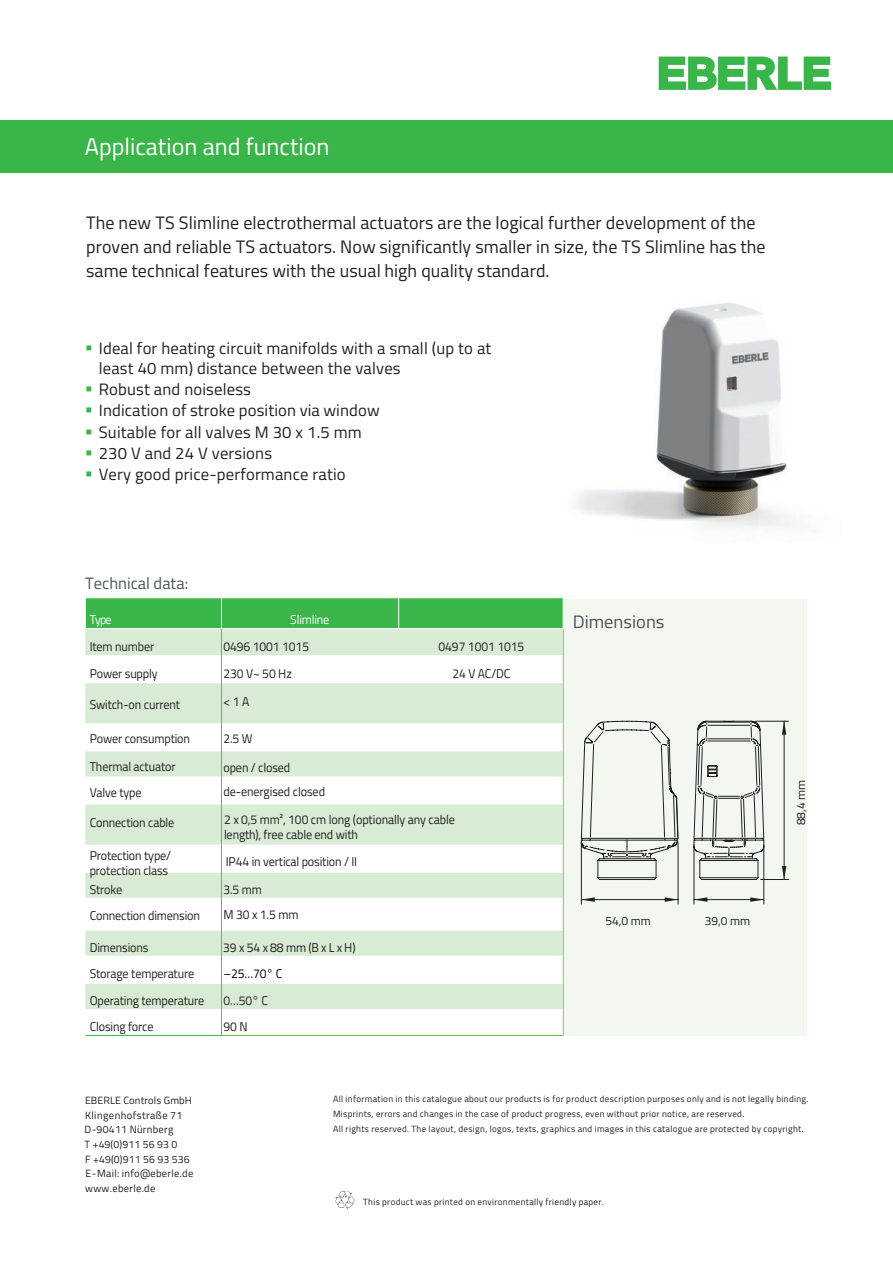
<style>
.page{position:relative;width:893px;height:1263px;background:#fff}
.page>*{position:absolute;margin:0;border:0;box-sizing:border-box;transform-origin:0 0}
.t1{font:24.15px "Titillium Web";color:#fff}
.t2{font:18px/24px "Titillium Web";letter-spacing:.005em;color:#231f20}
.t3{font:18px "Titillium Web";color:#4d545a}
.t4{font:16.5px/20px "Titillium Web";letter-spacing:.01em;color:#231f20}
.t5{font:16.5px "Titillium Web";color:#4d545a}
.t6{font:12.75px/15px "Titillium Web";letter-spacing:-.01em;color:#231f20;scale:.95 1}
.t7{font:12.75px "Titillium Web";letter-spacing:-.005em;color:#231f20;scale:.95 1}
.t8{font:12.75px "Titillium Web";letter-spacing:-.015em;color:#fff;scale:.95 1}
.t9{font:12.75px "Titillium Web";color:#000;scale:.95 1}
.t10{font:12px "Titillium Web";color:#231f20}
.t11{font:10.5px/14.7px "Titillium Web";letter-spacing:.025em;color:#231f20}
.t12{font:9px/15px "Titillium Web";letter-spacing:.035em;color:#231f20}
.s1{color:#3ab54a}
.s2{font-style:inherit}
</style>
<div class="page">
<svg style="left:85px;top:682px;width:477px;height:327px;fill:#d8ebd4"></svg>
<hr style="left:85px;top:1035px;width:136px;height:1px;background:#3ab54a">
<hr style="left:221px;top:682px;width:1px;height:41px;background:#60bb46">
<svg style="left:221px;top:723px;width:1px;height:80px"></svg>
<hr style="left:221px;top:803px;width:1px;height:42px;background:#60bb46">
<svg style="left:221px;top:845px;width:1px;height:53px"></svg>
<hr style="left:221px;top:898px;width:1px;height:31px;background:#60bb46">
<svg style="left:221px;top:929px;width:1px;height:106px"></svg>
<hr style="left:221px;top:1035px;width:178px;height:1px;background:#60bb46">
<hr style="left:399px;top:1035px;width:165px;height:1px;background:#60bb46">
<svg style="left:85px;top:597px;width:479px;height:85px"></svg>
<div style="left:562px;top:599px;width:245px;height:436px;background:#f2f8ef"></div>
<img style="left:335px;top:1191px;width:20px;height:19px">
<img style="left:574px;top:302px;width:217px;height:227px">
<div style="left:0;top:120px;width:893px;height:52px;background:#3ab54a"></div>
<svg style="left:659px;top:57px;width:172px;height:33px"></svg>
<svg style="left:581px;top:721px;width:98px;height:159px"></svg>
<hr style="left:581px;top:843px;width:1px;height:61px;background:#231f20">
<hr style="left:678px;top:843px;width:1px;height:61px;background:#231f20">
<hr style="left:581px;top:899px;width:97px;height:1px;background:#231f20">
<hr style="left:763px;top:844px;width:1px;height:60px;background:#231f20">
<hr style="left:694px;top:844px;width:1px;height:60px;background:#231f20">
<hr style="left:694px;top:899px;width:70px;height:1px;background:#231f20">
<svg style="left:581px;top:897px;width:14px;height:5px"></svg>
<svg style="left:665px;top:897px;width:13px;height:5px"></svg>
<svg style="left:750px;top:897px;width:14px;height:5px"></svg>
<svg style="left:694px;top:897px;width:13px;height:5px"></svg>
<svg style="left:694px;top:721px;width:95px;height:159px"></svg>
<h1 class="t1" style="left:85px;top:129px;width:246px">Application and function</h1>
<p class="t2" style="left:86px;top:210px;width:681px">The new TS Slimline electrothermal actuators are the logical further development of the proven and reliable TS actuators. Now significantly smaller in size, the TS Slimline has the same technical features with the usual high quality standard.</p>
<p class="t4" style="left:99px;top:338px;width:394px;text-indent:-14px"><span class="s1">▪</span> Ideal for heating circuit manifolds with a small (up to at least 40 mm) distance between the valves</p>
<p class="t4" style="left:85px;top:379px;width:167px"><span class="s1">▪</span> Robust and noiseless</p>
<p class="t4" style="left:85px;top:400px;width:296px"><span class="s1">▪</span> Indication of stroke position via window</p>
<p class="t4" style="left:85px;top:421px;width:278px"><span class="s1">▪</span> Suitable for all valves M 30 x 1.5 mm</p>
<p class="t4" style="left:85px;top:442px;width:188px"><span class="s1">▪</span> 230 V and 24 V versions</p>
<p class="t4" style="left:85px;top:463px;width:262px"><span class="s1">▪</span> Very good price-performance ratio</p>
<p class="t5" style="left:85px;top:571px;width:105px">Technical data:</p>
<p class="t8" style="left:90px;top:611px;width:25px">Type</p>
<p class="t8" style="left:290px;top:611px;width:43px">Slimline</p>
<p class="t6" style="left:90px;top:638px;width:70px">Item number</p>
<p class="t6" style="left:223px;top:638px;width:92px">0496 1001 1015</p>
<p class="t6" style="left:439px;top:638px;width:92px">0497 1001 1015</p>
<p class="t6" style="left:90px;top:665px;width:73px">Power supply</p>
<p class="t6" style="left:223px;top:665px;width:74px">230 V~ 50 Hz</p>
<p class="t6" style="left:452px;top:665px;width:63px">24 V AC/DC</p>
<p class="t6" style="left:90px;top:696px;width:97px">Switch-on current</p>
<p class="t6" style="left:223px;top:693px;width:29px">&lt; 1 A</p>
<p class="t6" style="left:90px;top:730px;width:107px">Power consumption</p>
<p class="t6" style="left:223px;top:730px;width:32px">2.5 W</p>
<p class="t6" style="left:90px;top:758px;width:92px">Thermal actuator</p>
<p class="t6" style="left:223px;top:760px;width:72px">open / closed</p>
<p class="t6" style="left:90px;top:785px;width:56px">Valve type</p>
<p class="t6" style="left:90px;top:814px;width:91px">Connection cable</p>
<p class="t6" style="left:224px;top:811px;width:244px">2 x 0,5 mm<span class="s2">²</span>, 100 cm long (optionally any cable length), free cable end with</p>
<p class="t7" style="left:223px;top:782px;width:108px">de-energised closed</p>
<p class="t6" style="left:90px;top:847px;width:87px">Protection type/ protection class</p>
<p class="t6" style="left:226px;top:853px;width:140px">IP44 in vertical position / II</p>
<p class="t6" style="left:90px;top:881px;width:36px">Stroke</p>
<p class="t6" style="left:223px;top:881px;width:42px">3.5 mm</p>
<p class="t6" style="left:90px;top:907px;width:118px">Connection dimension</p>
<p class="t6" style="left:223px;top:906px;width:81px">M 30 x 1.5 mm</p>
<p class="t6" style="left:90px;top:939px;width:63px">Dimensions</p>
<p class="t7" style="left:223px;top:938px;width:141px">39 x 54 x 88 mm (B x L x H)</p>
<p class="t6" style="left:90px;top:965px;width:111px">Storage temperature</p>
<p class="t9" style="left:223px;top:964px;width:63px">–25…70° C</p>
<p class="t6" style="left:90px;top:992px;width:122px">Operating temperature</p>
<p class="t6" style="left:223px;top:992px;width:48px">0…50° C</p>
<p class="t6" style="left:90px;top:1019px;width:69px">Closing force</p>
<p class="t6" style="left:223px;top:1019px;width:27px">90 N</p>
<h2 class="t3" style="left:573px;top:608px;width:93px">Dimensions</h2>
<p class="t10" style="left:605px;top:912px;width:47px">54,0 mm</p>
<p class="t10" style="left:705px;top:912px;width:47px">39,0 mm</p>
<p class="t10" style="left:792px;top:825px;width:47px;rotate:-90deg">88,4 mm</p>
<p class="t11" style="left:85px;top:1092px;width:110px">EBERLE Controls GmbH<br>Klingenhofstraße 71<br>D-90411 Nürnberg<br>T +49(0)911 56 93 0<br>F +49(0)911 56 93 536<br>E-Mail: info@eberle.de www.eberle.de</p>
<p class="t12" style="left:333px;top:1091px;width:477px">All information in this catalogue about our products is for product description purposes only and is not legally binding.<br>Misprints, errors and changes in the case of product progress, even without prior notice, are reserved.<br>All rights reserved. The layout, design, logos, texts, graphics and images in this catalogue are protected by copyright.</p>
<p class="t12" style="left:363px;top:1194px;width:242px">This product was printed on environmentally friendly paper.</p>
</div>
